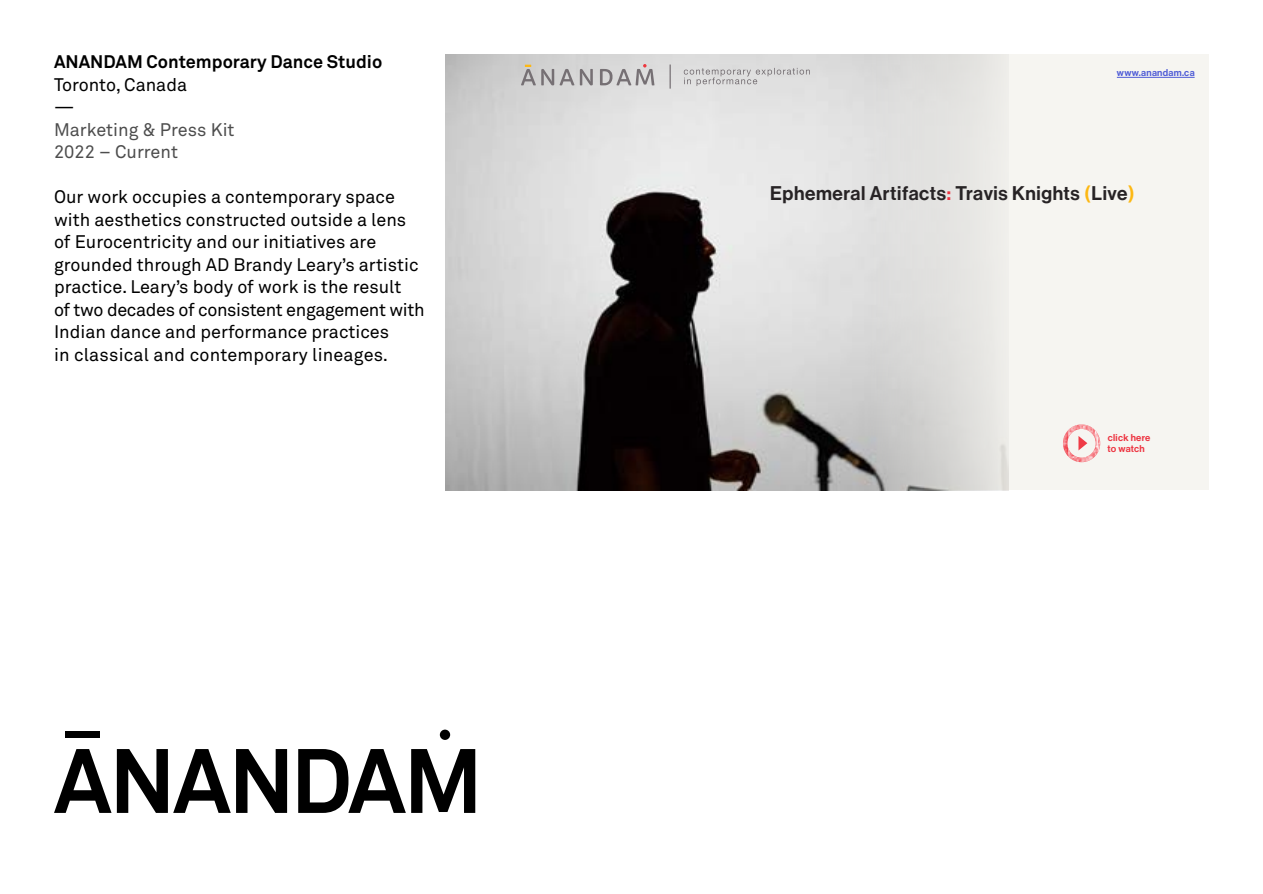
<style>
.page{position:relative;width:1263px;height:894px;background:#fff}
.page>*{position:absolute;margin:0;border:0;box-sizing:border-box;transform-origin:0 0}
.t1{font:700 90px "Akkurat Std";letter-spacing:-.025em;color:#000}
.t2{font:19.35px "N Haas Grotesk DS Pro 65 Md";letter-spacing:.03em;color:#272325}
.t3{font:18px/22.5px "Akkurat Std";color:#000}
.t4{font:700 18px "Akkurat Std";color:#000}
.t5{font:18px/22.5px "Akkurat Std";color:#4d4d4d}
.t6{font:9.75px/11.6px "N Haas Grotesk DS Pro 65 Md";letter-spacing:.03em;color:#ed3340}
.t7{font:9.75px "N Haas Grotesk DS Pro 65 Md";letter-spacing:.03em;color:#4f5cd6}
.s1{color:#ed3340}
.s2{color:#fdb813}
</style>
<div class="page">
<div style="left:445px;top:54px;width:764px;height:436px;background:#f6f5f1"></div>
<hr style="left:1116px;top:77px;width:78px;height:1px;background:#4f5cd6">
<img style="left:445px;top:54px;width:563px;height:436px">
<svg style="left:1063px;top:424px;width:37px;height:38px"></svg>
<svg style="left:669px;top:64px;width:2px;height:25px"></svg>
<svg style="left:580px;top:69px;width:13px;height:16px"></svg>
<svg style="left:600px;top:64px;width:54px;height:21px"></svg>
<svg style="left:521px;top:65px;width:53px;height:20px"></svg>
<svg style="left:683px;top:68px;width:127px;height:18px;background:#cfcecf"></svg>
<div style="left:66px;top:730px;width:34px;height:7px;background:#000"></div>
<div style="left:440px;top:729px;width:10px;height:10px;background:#000;border-radius:50%"></div>
<p class="t4" style="left:54px;top:51px;width:330px">ANANDAM Contemporary Dance Studio</p>
<p class="t3" style="left:54px;top:73px;width:135px">Toronto, Canada —</p>
<p class="t5" style="left:54px;top:118px;width:182px">Marketing &amp; Press Kit<br>2022 – Current</p>
<p class="t3" style="left:54px;top:186px;width:372px">Our work occupies a contemporary space with aesthetics constructed outside a lens of Eurocentricity and our initiatives are grounded through AD Brandy Leary’s artistic practice. Leary’s body of work is the result<br>of two decades of consistent engagement with Indian dance and performance practices<br>in classical and contemporary lineages.</p>
<h1 class="t1" style="left:54px;top:725px;width:430px">ANANDAM</h1>
<p class="t7" style="left:1116px;top:67px;width:79px">www.anandam.ca</p>
<p class="t2" style="left:770px;top:182px;width:366px">Ephemeral Artifacts<span class="s1">:</span> Travis Knights <span class="s2">(</span>Live<span class="s2">)</span></p>
<p class="t6" style="left:1107px;top:431px;width:45px">click here to watch</p>
</div>
